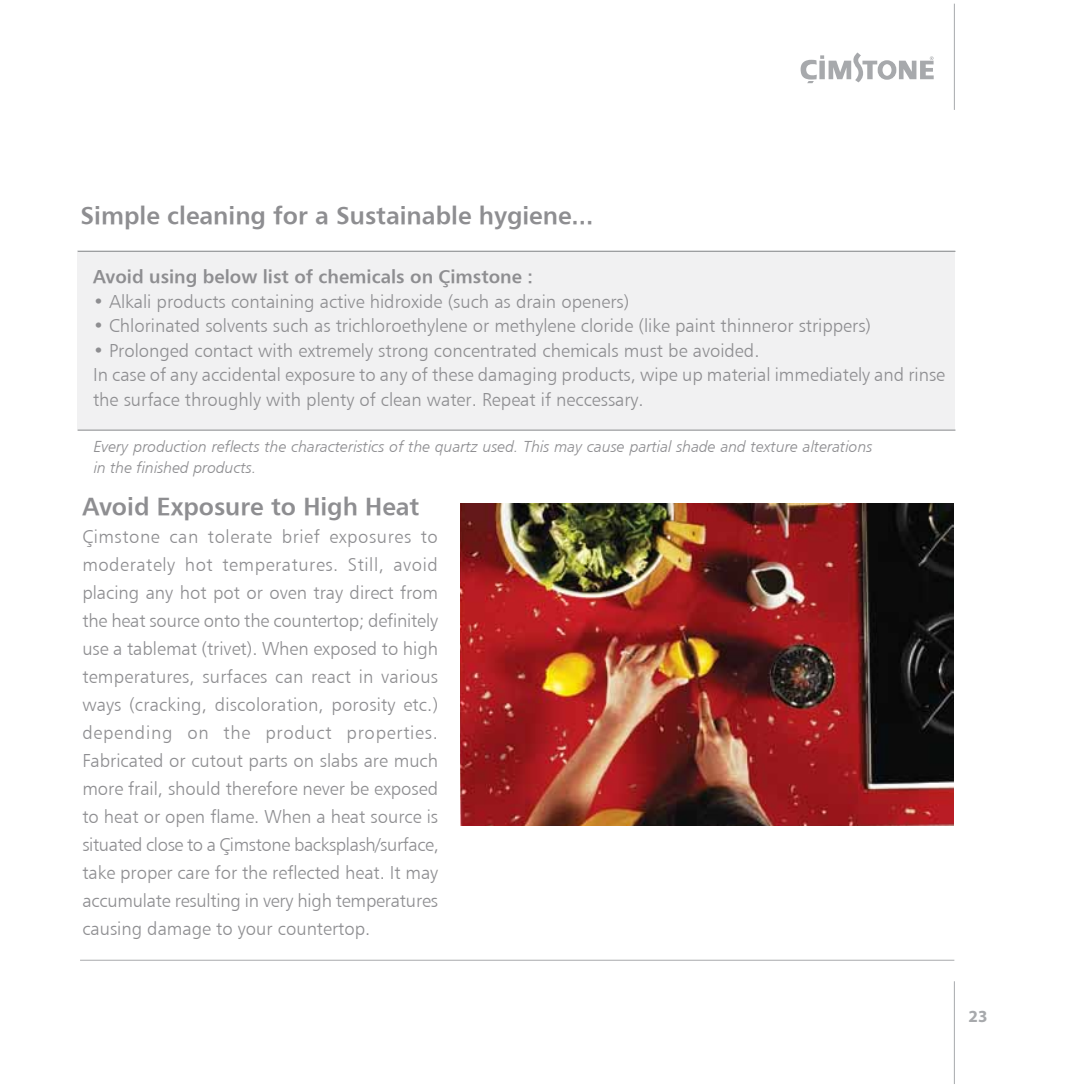
<style>
.page{position:relative;width:1067px;height:1092px;background:#fff}
.page>*{position:absolute;margin:0;border:0;box-sizing:border-box;transform-origin:0 0}
.t1{font:700 24.5px "Frutiger";color:#8e8e91}
.t2{font:300 18.55px/28px "Frutiger";color:#8e8e91}
.t3{font:700 18.55px "Frutiger";color:#8e8e91}
.t4{font:700 16.97px "Myriad Pro";color:#a7a9ac}
.t5{font:italic 300 15.75px/21px "Frutiger";color:#8e8e91}
</style>
<div class="page">
<hr style="left:954px;top:4px;width:1px;height:106px;background:#a7a9ac">
<hr style="left:954px;top:981px;width:1px;height:102px;background:#a7a9ac">
<hr style="left:80px;top:959px;width:874px;height:1px;background:#a7a9ac">
<svg style="left:800px;top:52px;width:133px;height:31px"></svg>
<div style="left:77px;top:250px;width:878px;height:181px;background:#f1f1f2"></div>
<hr style="left:78px;top:251px;width:877px;height:1px;background:#8a8c8e">
<hr style="left:78px;top:429px;width:877px;height:1px;background:#8a8c8e">
<img style="left:461px;top:503px;width:492px;height:322px">
<h1 class="t1" style="left:81px;top:200px;width:514px">Simple cleaning for a Sustainable hygiene...</h1>
<p class="t3" style="left:93px;top:265px;width:441px">Avoid using below list of chemicals on Çimstone :</p>
<p class="t2" style="left:93px;top:287px;width:537px">• Alkali products containing active hidroxide (such as drain openers)</p>
<p class="t2" style="left:93px;top:312px;width:779px">• Chlorinated solvents such as trichloroethylene or methylene cloride (like paint thinneror strippers)</p>
<p class="t2" style="left:93px;top:338px;width:853px;line-height:24.5px">• Prolonged contact with extremely strong concentrated chemicals must be avoided.<br>In case of any accidental exposure to any of these damaging products, wipe up material immediately and rinse the surface throughly with plenty of clean water. Repeat if neccessary.</p>
<p class="t5" style="left:94px;top:435px;width:780px">Every production reflects the characteristics of the quartz used. This may cause partial shade and texture alterations in the finished products.</p>
<h1 class="t1" style="left:82px;top:490px;width:339px">Avoid Exposure to High Heat</h1>
<p class="t2" style="left:82px;top:522px;width:358px;text-align:justify">Çimstone can tolerate brief exposures to moderately hot temperatures. Still, avoid placing any hot pot or oven tray direct from the heat source onto the countertop; definitely use a tablemat (trivet). When exposed to high temperatures, surfaces can react in various ways (cracking, discoloration, porosity etc.) depending on the product properties.<br>Fabricated or cutout parts on slabs are much more frail, should therefore never be exposed to heat or open flame. When a heat source is situated close to a Çimstone backsplash/surface, take proper care for the reflected heat. It may accumulate resulting in very high temperatures causing damage to your countertop.</p>
<p class="t4" style="left:968px;top:1005px;width:20px">23</p>
</div>
